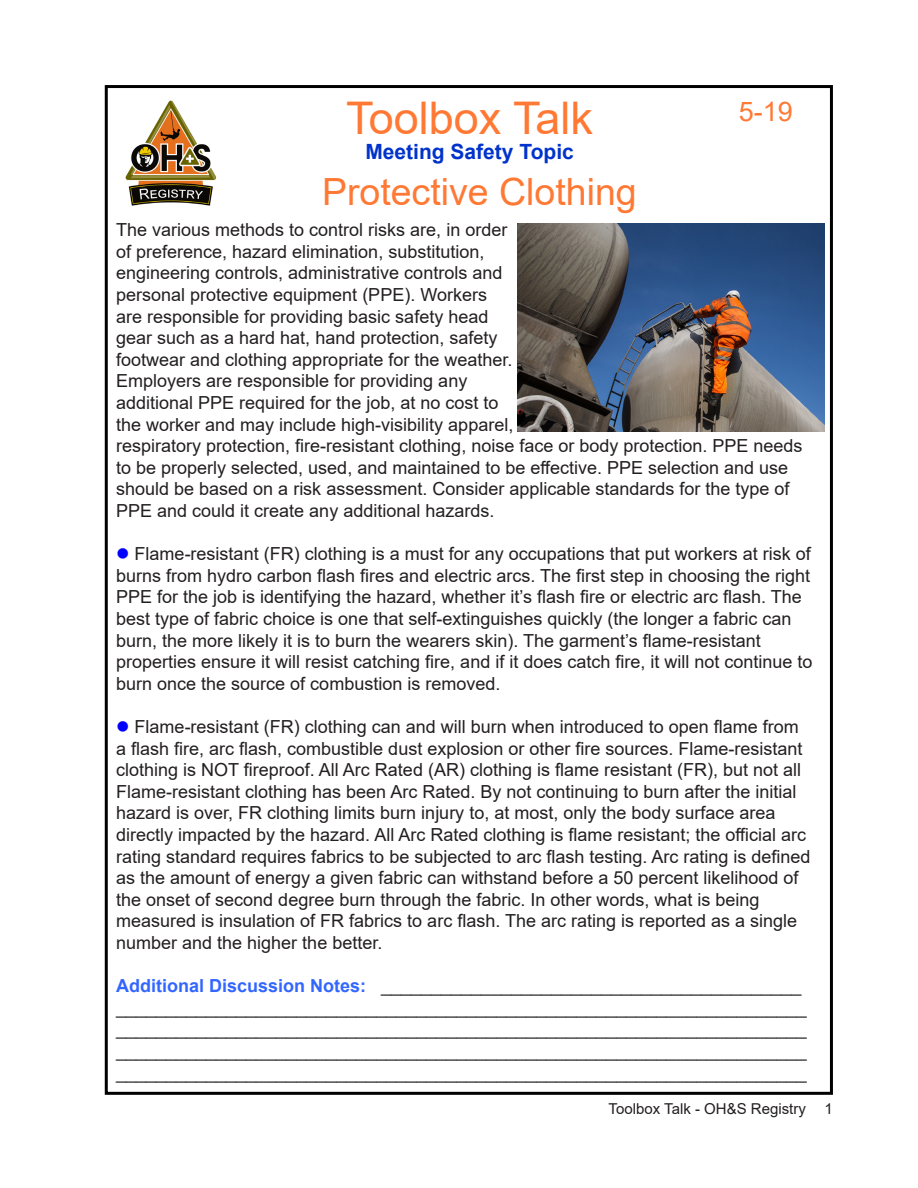
<style>
.page{position:relative;width:918px;height:1188px;background:#fff}
.page>*{position:absolute;margin:0;border:0;box-sizing:border-box;transform-origin:0 0}
.t1{font:45px "Arial";color:#ff7934}
.t2{font:37.5px "Arial";color:#ff7934}
.t3{font:27px "Arial";color:#ff7934}
.t4{font:700 21px "Arial";color:#03c}
.t5{font:18px/21.6px "Arial";color:#231f20}
.t6{font:15px "Arial";color:#231f20}
.s1{color:#00f}
.s2{font-weight:700;color:#36f}
</style>
<div class="page">
<img style="left:518px;top:223px;width:307px;height:209px">
<img style="left:125px;top:100px;width:92px;height:106px">
<p class="t1" style="left:346px;top:87px;width:248px">Toolbox Talk</p>
<p class="t4" style="left:365px;top:137px;width:210px">Meeting Safety Topic</p>
<p class="t2" style="left:322px;top:166px;width:316px">Protective Clothing</p>
<p class="t3" style="left:739px;top:93px;width:56px">5-19</p>
<p class="t5" style="left:116px;top:219px;width:393px">The various methods to control risks are, in order</p>
<p class="t5" style="left:116px;top:240px;width:370px">of preference, hazard elimination, substitution,</p>
<p class="t5" style="left:116px;top:262px;width:388px">engineering controls, administrative controls and</p>
<p class="t5" style="left:116px;top:284px;width:372px">personal protective equipment (PPE). Workers</p>
<p class="t5" style="left:116px;top:305px;width:374px">are responsible for providing basic safety head</p>
<p class="t5" style="left:116px;top:327px;width:383px">gear such as a hard hat, hand protection, safety</p>
<p class="t5" style="left:116px;top:348px;width:398px">footwear and clothing appropriate for the weather.</p>
<p class="t5" style="left:116px;top:370px;width:353px">Employers are responsible for providing any</p>
<p class="t5" style="left:116px;top:392px;width:384px">additional PPE required for the job, at no cost to</p>
<p class="t5" style="left:116px;top:413px;width:399px">the worker and may include high-visibility apparel,</p>
<p class="t5" style="left:116px;top:435px;width:688px">respiratory protection, fire-resistant clothing, noise face or body protection. PPE needs to be properly selected, used, and maintained to be effective. PPE selection and use should be based on a risk assessment. Consider applicable standards for the type of PPE and could it create any additional hazards.</p>
<p class="t5" style="left:116px;top:543px;width:696px"><span class="s1">●</span> Flame-resistant (FR) clothing is a must for any occupations that put workers at risk of burns from hydro carbon flash fires and electric arcs. The first step in choosing the right PPE for the job is identifying the hazard, whether it’s flash fire or electric arc flash. The best type of fabric choice is one that self-extinguishes quickly (the longer a fabric can burn, the more likely it is to burn the wearers skin). The garment’s flame-resistant</p>
<p class="t5" style="left:116px;top:651px;width:698px">properties ensure it will resist catching fire, and if it does catch fire, it will not continue to burn once the source of combustion is removed.</p>
<p class="t5" style="left:116px;top:716px;width:688px"><span class="s1">●</span> Flame-resistant (FR) clothing can and will burn when introduced to open flame from a flash fire, arc flash, combustible dust explosion or other fire sources. Flame-resistant clothing is NOT fireproof. All Arc Rated (AR) clothing is flame resistant (FR), but not all Flame-resistant clothing has been Arc Rated. By not continuing to burn after the initial hazard is over, FR clothing limits burn injury to, at most, only the body surface area</p>
<p class="t5" style="left:116px;top:824px;width:696px">directly impacted by the hazard. All Arc Rated clothing is flame resistant; the official arc rating standard requires fabrics to be subjected to arc flash testing. Arc rating is defined as the amount of energy a given fabric can withstand before a 50 percent likelihood of the onset of second degree burn through the fabric. In other words, what is being</p>
<p class="t5" style="left:116px;top:910px;width:682px">measured is insulation of FR fabrics to arc flash. The arc rating is reported as a single number and the higher the better.</p>
<p class="t5" style="left:116px;top:975px;width:687px"><span class="s2">Additional Discussion Notes:</span> __________________________________________</p>
<p class="t5" style="left:116px;top:996px;width:692px">_____________________________________________________________________</p>
<p class="t5" style="left:116px;top:1018px;width:692px">_____________________________________________________________________</p>
<p class="t5" style="left:116px;top:1040px;width:692px">_____________________________________________________________________</p>
<p class="t5" style="left:116px;top:1061px;width:692px">_____________________________________________________________________</p>
<p class="t6" style="left:609px;top:1098px;width:226px">Toolbox Talk - OH&amp;S Registry 1</p>
</div>
